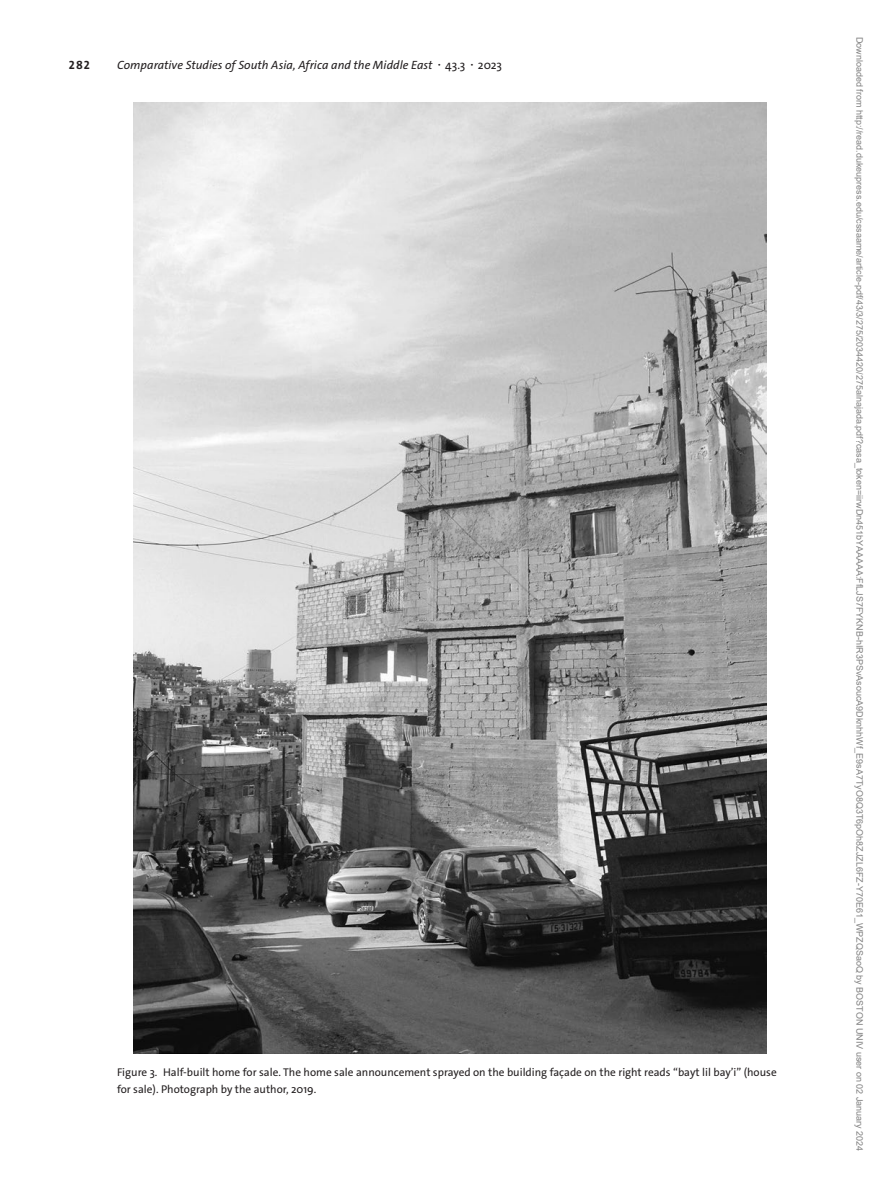
<style>
.page{position:relative;width:891px;height:1188px;background:#fff}
.page>*{position:absolute;margin:0;border:0;box-sizing:border-box;transform-origin:0 0}
.t1{font:italic 12px "The Sans C4 s";letter-spacing:.005em;color:#231f20}
.t2{font:700 12px "The Sans C4 s";color:#231f20}
.t3{font:11.25px/16.5px "The Sans C4 s";color:#231f20}
.t4{font:9px "Arial";color:#808080}
.s1{font-style:normal;font-size:7.5px}
.s2{font-style:normal}
</style>
<div class="page">
<img style="left:134px;top:102px;width:632px;height:951px">
<h1 class="t2" style="left:69px;top:57px;width:23px">282</h1>
<h1 class="t1" style="left:117px;top:57px;width:387px">Comparative Studies of South Asia, Africa and the Middle East <span class="s1">•</span> <span class="s2">43.3</span> <span class="s1">•</span> <span class="s2">2023</span></h1>
<p class="t3" style="left:117px;top:1064px;width:661px">Figure 3. Half-built home for sale. The home sale announcement sprayed on the building façade on the right reads “bayt lil bay’i” (house for sale). Photograph by the author, 2019.</p>
<p class="t4" style="left:863px;top:37px;width:1116px;rotate:90deg">Downloaded from http://read.dukeupress.edu/cssaame/article-pdf/43/3/275/2034420/275alnajada.pdf?casa_token=iirwDn451bYAAAAA:FfLJS7FYKNB-hIR3PSvAsoucA9DknhhWf_E9sA7TyO8Q3T6pOh8ZJZL6FZ-Y70E61_WPZQSaoQ by BOSTON UNIV user on 02 January 2024</p>
</div>
